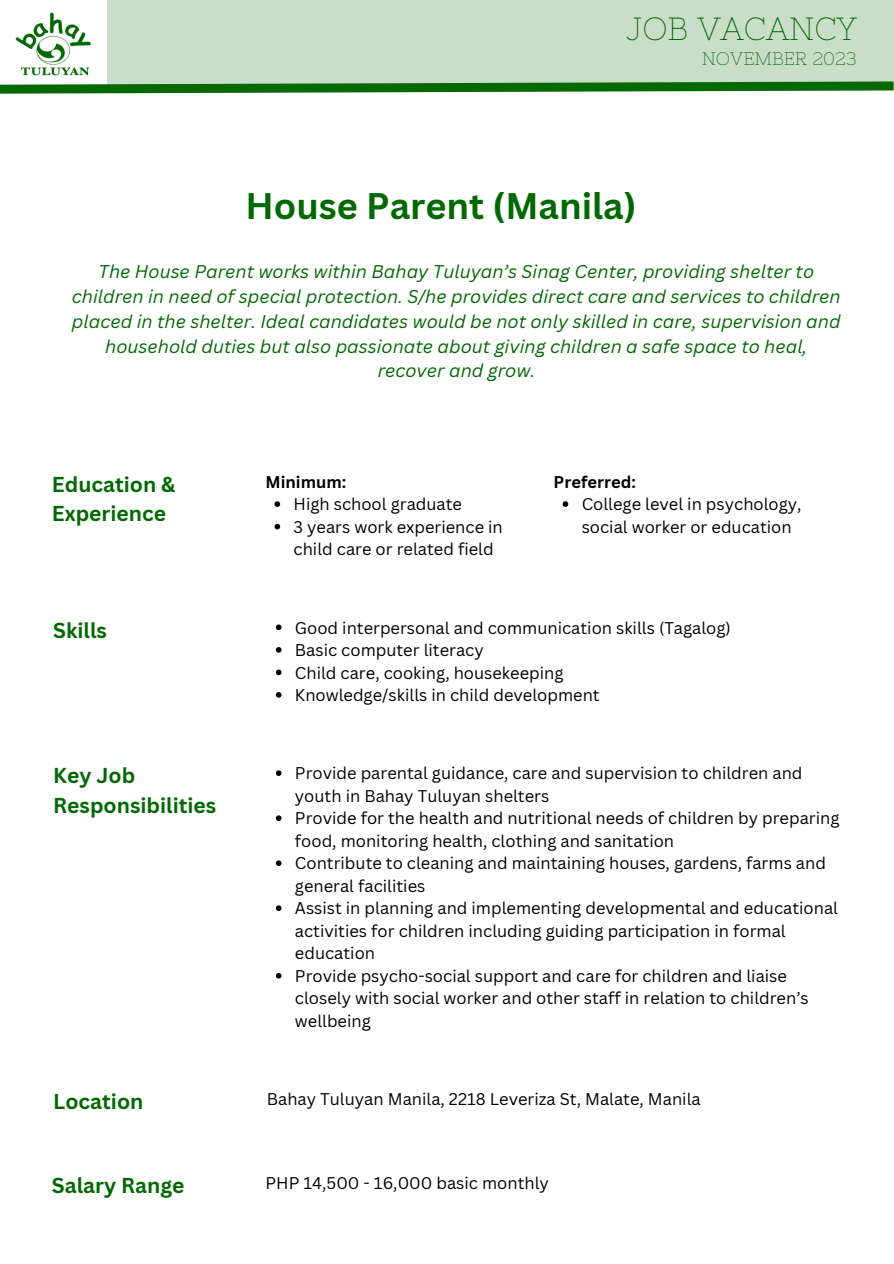
<style>
.page{position:relative;width:894px;height:1264px;background:#fff}
.page>*{position:absolute;margin:0;border:0;box-sizing:border-box;transform-origin:0 0}
.t1{font:700 36px "Canva Sans";color:#006a00}
.t2{font:31.95px "Nixie One";color:#006a00}
.t3{font:700 21px/29.2px "Canva Sans";color:#006a00}
.t4{font:18.15px "Nixie One";color:#006a00}
.t5{font:italic 18px/24.8px "Canva Sans";color:#006a00;text-align:center}
.t6{font:16.5px/22.5px "Canva Sans";color:#000}
.t7{font:700 16.5px "Canva Sans";color:#000}
</style>
<div class="page">
<div style="left:0;top:0;width:893px;height:89px;background:#c9ddc9"></div>
<img style="left:0;top:0;width:107px;height:77px">
<svg style="left:0;top:77px;width:893px;height:17px"></svg>
<svg style="left:276px;top:624px;width:5px;height:6px"></svg>
<svg style="left:276px;top:647px;width:5px;height:5px"></svg>
<svg style="left:276px;top:669px;width:5px;height:6px"></svg>
<svg style="left:276px;top:692px;width:5px;height:5px"></svg>
<svg style="left:274px;top:501px;width:6px;height:6px"></svg>
<svg style="left:274px;top:524px;width:6px;height:5px"></svg>
<svg style="left:562px;top:501px;width:6px;height:6px"></svg>
<svg style="left:276px;top:770px;width:5px;height:6px"></svg>
<svg style="left:276px;top:815px;width:5px;height:6px"></svg>
<svg style="left:276px;top:860px;width:5px;height:6px"></svg>
<svg style="left:276px;top:905px;width:5px;height:6px"></svg>
<svg style="left:276px;top:973px;width:5px;height:5px"></svg>
<p class="t2" style="left:626px;top:11px;width:232px">JOB VACANCY</p>
<p class="t1" style="left:245px;top:180px;width:392px">House Parent (Manila)</p>
<p class="t4" style="left:701px;top:48px;width:156px">NOVEMBER 2023</p>
<p class="t5" style="left:72px;top:259px;width:770px">The House Parent works within Bahay Tuluyan’s Sinag Center, providing shelter to children in need of special protection. S/he provides direct care and services to children placed in the shelter. Ideal candidates would be not only skilled in care, supervision and household duties but also passionate about giving children a safe space to heal, recover and grow.</p>
<p class="t3" style="left:52px;top:469px;width:125px">Education &amp;<br>Experience</p>
<p class="t7" style="left:265px;top:470px;width:82px">Minimum:</p>
<p class="t6" style="left:293px;top:492px;width:170px">High school graduate</p>
<p class="t6" style="left:293px;top:515px;width:211px">3 years work experience in child care or related field</p>
<p class="t7" style="left:553px;top:470px;width:84px">Preferred:</p>
<p class="t6" style="left:581px;top:492px;width:221px">College level in psychology, social worker or education</p>
<p class="t3" style="left:53px;top:615px;width:55px">Skills</p>
<p class="t6" style="left:295px;top:616px;width:437px">Good interpersonal and communication skills (Tagalog)</p>
<p class="t6" style="left:295px;top:638px;width:190px">Basic computer literacy</p>
<p class="t6" style="left:295px;top:661px;width:270px">Child care, cooking, housekeeping</p>
<p class="t6" style="left:295px;top:683px;width:306px">Knowledge/skills in child development</p>
<p class="t3" style="left:53px;top:760px;width:164px">Key Job<br>Responsibilities</p>
<p class="t6" style="left:295px;top:761px;width:509px">Provide parental guidance, care and supervision to children and youth in Bahay Tuluyan shelters</p>
<p class="t6" style="left:295px;top:806px;width:546px">Provide for the health and nutritional needs of children by preparing food, monitoring health, clothing and sanitation</p>
<p class="t6" style="left:295px;top:851px;width:532px">Contribute to cleaning and maintaining houses, gardens, farms and general facilities</p>
<p class="t6" style="left:295px;top:896px;width:544px">Assist in planning and implementing developmental and educational activities for children including guiding participation in formal education</p>
<p class="t6" style="left:295px;top:964px;width:515px">Provide psycho-social support and care for children and liaise closely with social worker and other staff in relation to children’s wellbeing</p>
<p class="t3" style="left:53px;top:1086px;width:92px">Location</p>
<p class="t6" style="left:267px;top:1087px;width:435px">Bahay Tuluyan Manila, 2218 Leveriza St, Malate, Manila</p>
<p class="t3" style="left:52px;top:1170px;width:134px">Salary Range</p>
<p class="t6" style="left:265px;top:1171px;width:285px">PHP 14,500 - 16,000 basic monthly</p>
</div>
